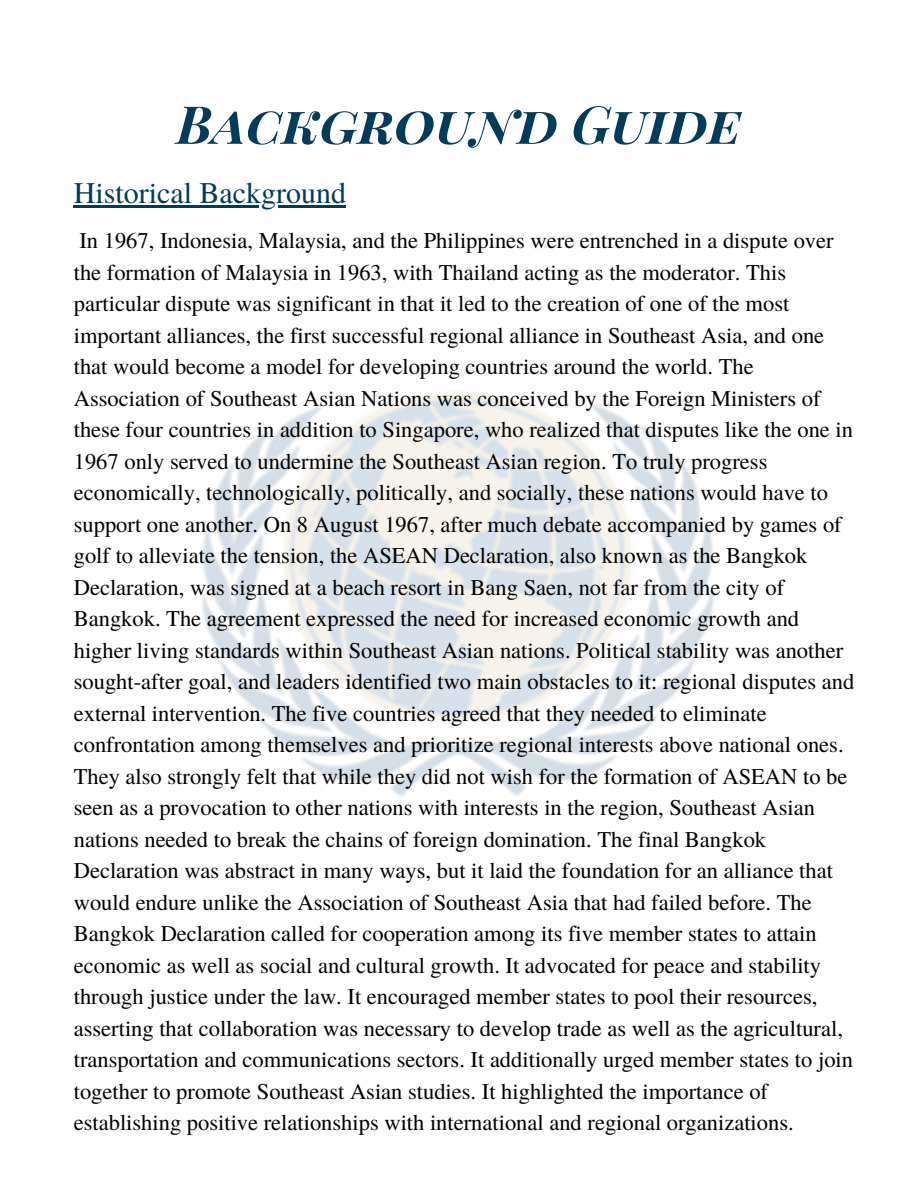
<style>
.page{position:relative;width:918px;height:1188px;background:#fff}
.page>*{position:absolute;margin:0;border:0;box-sizing:border-box;transform-origin:0 0}
.t1{font:italic 700 52.5px "Playfair Display SC";color:#033c5a}
.t2{font:30px "Te X Gyre Termes";color:#033c5a}
.t3{font:22.5px/31.5px "Te X Gyre Termes";color:#000}
</style>
<div class="page">
<img style="left:202px;top:392px;width:512px;height:405px">
<hr style="left:74px;top:205px;width:272px;height:3px;background:#033c5a">
<p class="t1" style="left:177px;top:87px;width:566px">Background Guide</p>
<p class="t2" style="left:74px;top:172px;width:274px">Historical Background</p>
<p class="t3" style="left:74px;top:224px;width:782px">In 1967, Indonesia, Malaysia, and the Philippines were entrenched in a dispute over the formation of Malaysia in 1963, with Thailand acting as the moderator. This particular dispute was significant in that it led to the creation of one of the most important alliances, the first successful regional alliance in Southeast Asia, and one that would become a model for developing countries around the world. The Association of Southeast Asian Nations was conceived by the Foreign Ministers of these four countries in addition to Singapore, who realized that disputes like the one in 1967 only served to undermine the Southeast Asian region. To truly progress economically, technologically, politically, and socially, these nations would have to support one another. On 8 August 1967, after much debate accompanied by games of golf to alleviate the tension, the ASEAN Declaration, also known as the Bangkok Declaration, was signed at a beach resort in Bang Saen, not far from the city of Bangkok. The agreement expressed the need for increased economic growth and higher living standards within Southeast Asian nations. Political stability was another sought-after goal, and leaders identified two main obstacles to it: regional disputes and external intervention. The five countries agreed that they needed to eliminate confrontation among themselves and prioritize regional interests above national ones.<br>They also strongly felt that while they did not wish for the formation of ASEAN to be seen as a provocation to other nations with interests in the region, Southeast Asian nations needed to break the chains of foreign domination. The final Bangkok Declaration was abstract in many ways, but it laid the foundation for an alliance that would endure unlike the Association of Southeast Asia that had failed before. The Bangkok Declaration called for cooperation among its five member states to attain economic as well as social and cultural growth. It advocated for peace and stability through justice under the law. It encouraged member states to pool their resources, asserting that collaboration was necessary to develop trade as well as the agricultural, transportation and communications sectors. It additionally urged member states to join together to promote Southeast Asian studies. It highlighted the importance of establishing positive relationships with international and regional organizations.</p>
</div>
